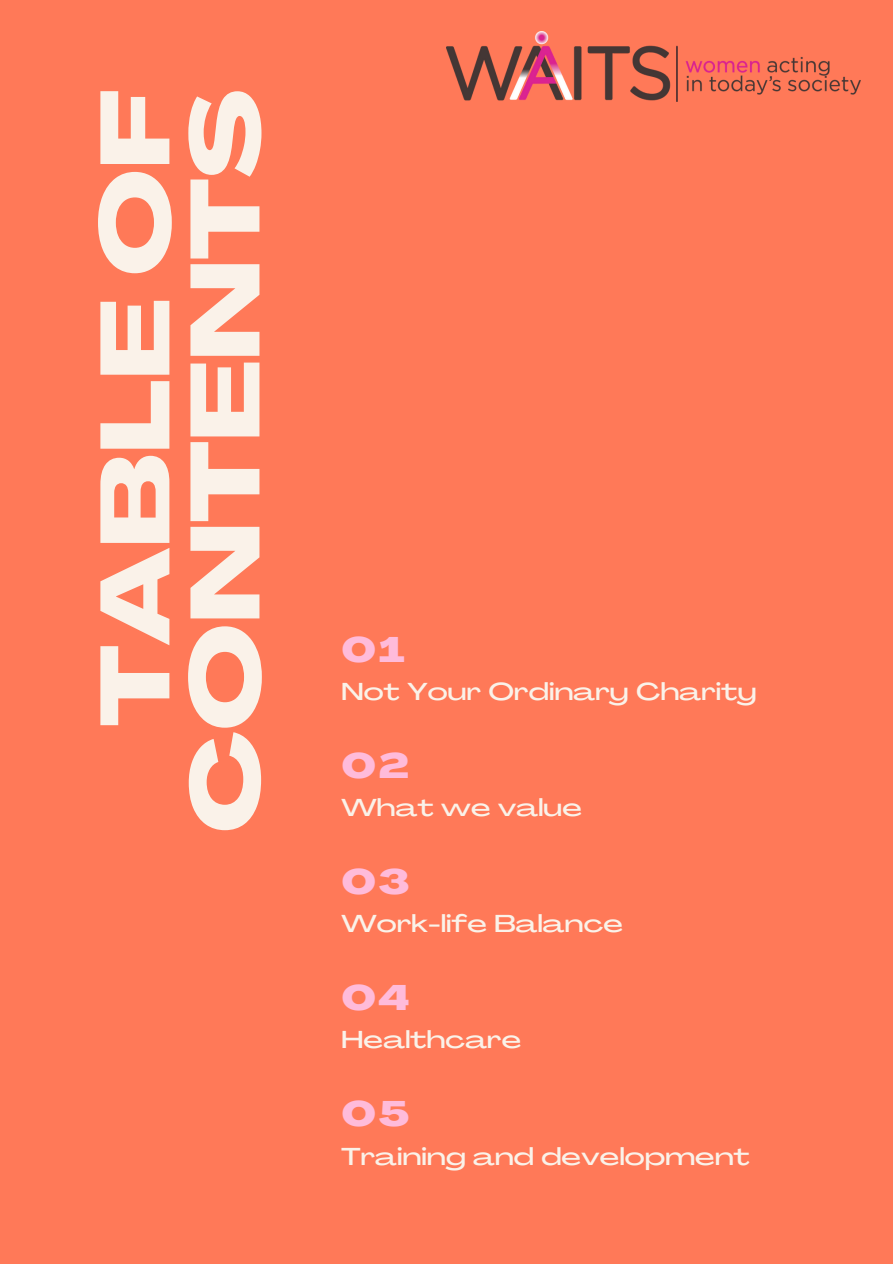
<style>
.page{position:relative;width:893px;height:1264px;background:#fff}
.page>*{position:absolute;margin:0;border:0;box-sizing:border-box;transform-origin:0 0}
.t1{font:800 96.3px/90px "Agrandir Grand";color:#faf2e9;text-align:right}
.t2{font:800 34.95px "Agrandir Grand";letter-spacing:.08em;color:#ffbbda}
.t3{font:500 24.15px "Agrandir Grand";letter-spacing:.01em;color:#faf2e9}
</style>
<div class="page">
<div style="left:0;top:0;width:892px;height:1263px;background:#ff7958"></div>
<img style="left:446px;top:31px;width:414px;height:70px">
<p class="t1" style="left:100px;top:833px;width:745px;rotate:-90deg">TABLE OF<br>CONTENTS</p>
<p class="t2" style="left:341px;top:635px;width:65px">01</p>
<p class="t3" style="left:341px;top:681px;width:416px">Not Your Ordinary Charity</p>
<p class="t2" style="left:341px;top:751px;width:69px">02</p>
<p class="t3" style="left:341px;top:797px;width:242px">What we value</p>
<p class="t2" style="left:341px;top:867px;width:70px">03</p>
<p class="t3" style="left:341px;top:913px;width:283px">Work-life Balance</p>
<p class="t2" style="left:341px;top:983px;width:70px">04</p>
<p class="t3" style="left:341px;top:1029px;width:181px">Healthcare</p>
<p class="t2" style="left:341px;top:1099px;width:69px">05</p>
<p class="t3" style="left:341px;top:1147px;width:410px">Training and development</p>
</div>
